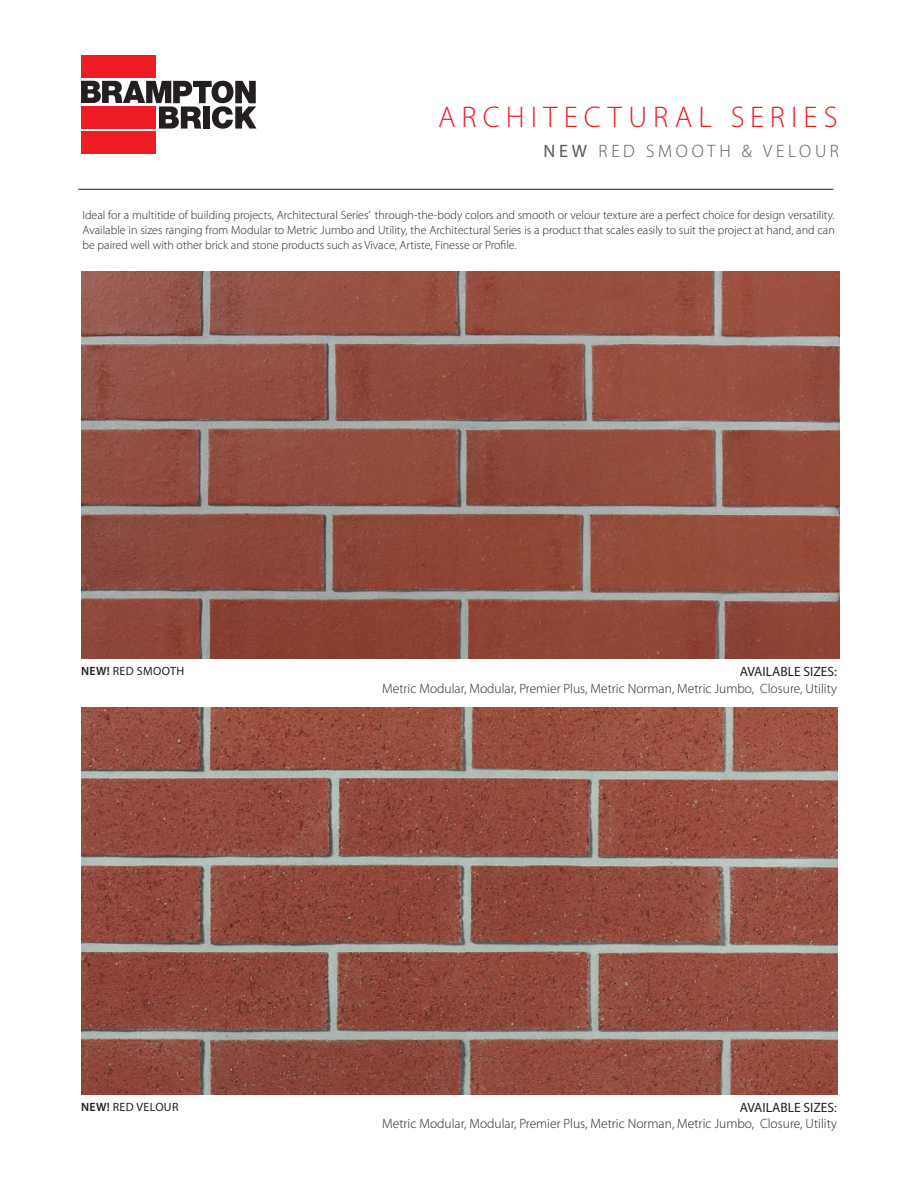
<style>
.page{position:relative;width:918px;height:1188px;background:#fff}
.page>*{position:absolute;margin:0;border:0;box-sizing:border-box;transform-origin:0 0}
.t1{font:300 30px "Myriad Pro";letter-spacing:.2em;color:#ee1d23}
.t2{font:300 18px "Myriad Pro";letter-spacing:.2em;color:#57585a}
.t3{font:300 13.5px/16.5px "Myriad Pro";color:#231f20;text-align:right}
.t4{font:300 12px/15px "Myriad Pro";color:#231f20;text-align:justify}
.t5{font:12px "Myriad Pro";letter-spacing:.03em;color:#231f20}
.s1{font-weight:400}
.s2{font-weight:600}
</style>
<div class="page">
<img style="left:81px;top:272px;width:758px;height:386px">
<hr style="left:78px;top:189px;width:755px;height:1px;background:#231f20">
<img style="left:81px;top:708px;width:756px;height:386px">
<div style="left:81px;top:56px;width:74px;height:22px;background:#ee1d23"></div>
<div style="left:81px;top:132px;width:74px;height:22px;background:#ee1d23"></div>
<svg style="left:81px;top:81px;width:175px;height:48px"></svg>
<p class="t1" style="left:438px;top:99px;width:401px">ARCHITECTURAL SERIES</p>
<p class="t2" style="left:544px;top:140px;width:297px"><span class="s1">NEW</span> RED SMOOTH &amp; VELOUR</p>
<p class="t4" style="left:83px;top:207px;width:754px">Ideal for a multitide of building projects, Architectural Series’ through-the-body colors and smooth or velour texture are a perfect choice for design versatility.<br>Available in sizes ranging from Modular to Metric Jumbo and Utility, the Architectural Series is a product that scales easily to suit the project at hand, and can be paired well with other brick and stone products such as Vivace, Artiste, Finesse or Profile.</p>
<p class="t5" style="left:81px;top:664px;width:105px"><span class="s2">NEW!</span> RED SMOOTH</p>
<p class="t5" style="left:81px;top:1099px;width:99px"><span class="s2">NEW!</span> RED VELOUR</p>
<p class="t3" style="left:382px;top:663px;width:456px"><span class="s1">AVAILABLE SIZES:<br></span>Metric Modular, Modular, Premier Plus, Metric Norman, Metric Jumbo, Closure, Utility</p>
<p class="t3" style="left:382px;top:1099px;width:456px"><span class="s1">AVAILABLE SIZES:<br></span>Metric Modular, Modular, Premier Plus, Metric Norman, Metric Jumbo, Closure, Utility</p>
</div>
